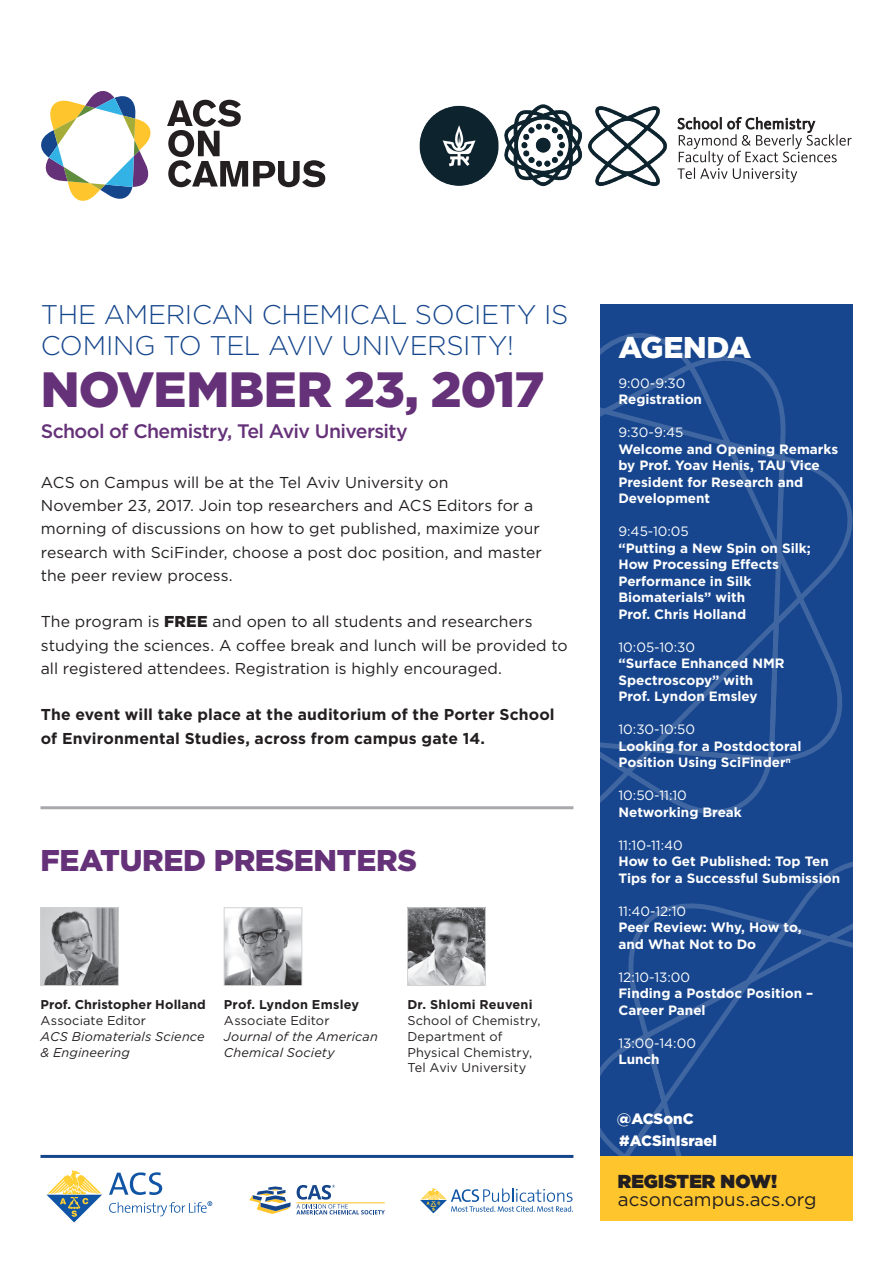
<style>
.page{position:relative;width:893px;height:1263px;background:#fff}
.page>*{position:absolute;margin:0;border:0;box-sizing:border-box;transform-origin:0 0}
.t1{font:900 49.5px "Gotham";letter-spacing:-.015em;color:#653178}
.t2{font:900 30px "Gotham";letter-spacing:-.01em;color:#653178}
.t3{font:900 30px "Gotham";letter-spacing:-.01em;color:#fff}
.t4{font:300 27px/31.5px "Gotham";letter-spacing:-.01em;color:#15468c}
.t5{font:500 19.5px "Gotham";letter-spacing:-.03em;color:#653178}
.t6{font:18.75px "Gotham";color:#231f20}
.t7{font:900 18.75px "Gotham";letter-spacing:.01em;color:#231f20}
.t8{font:15.75px/23.2px "Gotham";letter-spacing:.005em;color:#231f20}
.t9{font:700 15.75px/23.2px "Gotham";letter-spacing:.01em;color:#231f20}
.t10{font:900 15px "Gotham";color:#fff}
.t11{font:700 13.5px/16.5px "Gotham";color:#fff}
.t12{font:13.5px "Gotham";color:#fff}
.t13{font:12.75px/15.8px "Gotham";letter-spacing:.01em;color:#231f20}
.t14{font:italic 12.75px/15.8px "Gotham";letter-spacing:.01em;color:#231f20}
.t15{font:700 12.75px "Gotham";letter-spacing:.01em;color:#231f20}
.s1{font-weight:900}
</style>
<div class="page">
<div style="left:600px;top:304px;width:252px;height:853px;background:#17468e"></div>
<svg style="left:600px;top:333px;width:252px;height:482px"></svg>
<svg style="left:600px;top:862px;width:252px;height:294px"></svg>
<div style="left:600px;top:1156px;width:252px;height:65px;background:#fec52c"></div>
<svg style="left:41px;top:91px;width:110px;height:110px"></svg>
<svg style="left:167px;top:100px;width:158px;height:87px"></svg>
<hr style="left:40px;top:806px;width:533px;height:3px;background:#a8a9ad">
<svg style="left:109px;top:1172px;width:53px;height:23px"></svg>
<svg style="left:46px;top:1170px;width:56px;height:52px"></svg>
<svg style="left:109px;top:1201px;width:103px;height:15px"></svg>
<svg style="left:249px;top:1185px;width:136px;height:29px"></svg>
<svg style="left:420px;top:1188px;width:153px;height:25px"></svg>
<hr style="left:40px;top:1155px;width:533px;height:3px;background:#15468c">
<img style="left:409px;top:909px;width:75px;height:75px">
<div style="left:407px;top:907px;width:79px;height:79px;border:1px solid #d1d2d4"></div>
<img style="left:42px;top:909px;width:75px;height:75px">
<div style="left:40px;top:907px;width:79px;height:79px;border:1px solid #d1d2d4"></div>
<img style="left:226px;top:909px;width:74px;height:75px">
<div style="left:224px;top:907px;width:78px;height:79px;border:1px solid #d1d2d4"></div>
<img style="left:419px;top:104px;width:248px;height:83px">
<svg style="left:677px;top:117px;width:175px;height:65px"></svg>
<h3 class="t4" style="left:41px;top:298px;width:529px">THE AMERICAN CHEMICAL SOCIETY IS<br>COMING TO TEL AVIV UNIVERSITY!</h3>
<h1 class="t1" style="left:41px;top:355px;width:505px">NOVEMBER 23, 2017</h1>
<h3 class="t5" style="left:41px;top:418px;width:368px">School of Chemistry, Tel Aviv University</h3>
<p class="t8" style="left:41px;top:470px;width:503px">ACS on Campus will be at the Tel Aviv University on<br>November 23, 2017. Join top researchers and ACS Editors for a morning of discussions on how to get published, maximize your research with SciFinder, choose a post doc position, and master the peer review process.</p>
<p class="t8" style="left:41px;top:610px;width:528px">The program is <span class="s1">FREE</span> and open to all students and researchers studying the sciences. A coffee break and lunch will be provided to all registered attendees. Registration is highly encouraged.</p>
<p class="t9" style="left:41px;top:703px;width:515px">The event will take place at the auditorium of the Porter School of Environmental Studies, across from campus gate 14.</p>
<h2 class="t2" style="left:40px;top:839px;width:378px">FEATURED PRESENTERS</h2>
<p class="t15" style="left:40px;top:996px;width:167px">Prof. Christopher Holland</p>
<p class="t13" style="left:40px;top:1012px;width:107px">Associate Editor</p>
<p class="t14" style="left:40px;top:1028px;width:166px">ACS Biomaterials Science &amp; Engineering</p>
<p class="t15" style="left:224px;top:996px;width:137px">Prof. Lyndon Emsley</p>
<p class="t13" style="left:224px;top:1012px;width:107px">Associate Editor</p>
<p class="t14" style="left:224px;top:1028px;width:155px">Journal of the American<br>Chemical Society</p>
<p class="t15" style="left:407px;top:996px;width:127px">Dr. Shlomi Reuveni</p>
<p class="t13" style="left:407px;top:1012px;width:135px">School of Chemistry,<br>Department of<br>Physical Chemistry,<br>Tel Aviv University</p>
<h2 class="t3" style="left:618px;top:326px;width:134px">AGENDA</h2>
<p class="t12" style="left:618px;top:374px;width:69px">9:00-9:30</p>
<p class="t11" style="left:618px;top:391px;width:85px">Registration</p>
<p class="t12" style="left:618px;top:424px;width:67px">9:30-9:45</p>
<p class="t11" style="left:618px;top:441px;width:221px">Welcome and Opening Remarks by Prof. Yoav Henis, TAU Vice<br>President for Research and<br>Development</p>
<p class="t12" style="left:618px;top:523px;width:72px">9:45-10:05</p>
<p class="t11" style="left:618px;top:540px;width:194px">“Putting a New Spin on Silk;<br>How Processing Effects<br>Performance in Silk<br>Biomaterials” with<br>Prof. Chris Holland</p>
<p class="t12" style="left:618px;top:638px;width:78px">10:05-10:30</p>
<p class="t11" style="left:618px;top:655px;width:168px">“Surface Enhanced NMR<br>Spectroscopy” with<br>Prof. Lyndon Emsley</p>
<p class="t12" style="left:618px;top:721px;width:78px">10:30-10:50</p>
<p class="t11" style="left:618px;top:738px;width:184px">Looking for a Postdoctoral<br>Position Using SciFinder<sup>n</sup></p>
<p class="t12" style="left:618px;top:787px;width:70px">10:50-11:10</p>
<p class="t11" style="left:618px;top:804px;width:125px">Networking Break</p>
<p class="t12" style="left:618px;top:836px;width:66px">11:10-11:40</p>
<p class="t11" style="left:618px;top:853px;width:223px">How to Get Published: Top Ten<br>Tips for a Successful Submission</p>
<p class="t12" style="left:618px;top:902px;width:69px">11:40-12:10</p>
<p class="t11" style="left:618px;top:919px;width:185px">Peer Review: Why, How to, and What Not to Do</p>
<p class="t12" style="left:618px;top:968px;width:73px">12:10-13:00</p>
<p class="t11" style="left:618px;top:985px;width:196px">Finding a Postdoc Position –<br>Career Panel</p>
<p class="t12" style="left:618px;top:1034px;width:79px">13:00-14:00</p>
<p class="t11" style="left:618px;top:1051px;width:43px">Lunch</p>
<p class="t10" style="left:617px;top:1109px;width:78px">@ACSonC</p>
<p class="t10" style="left:619px;top:1130px;width:99px">#ACSinIsrael</p>
<h3 class="t7" style="left:618px;top:1167px;width:161px">REGISTER NOW!</h3>
<h3 class="t6" style="left:618px;top:1188px;width:200px">acsoncampus.acs.org</h3>
</div>
